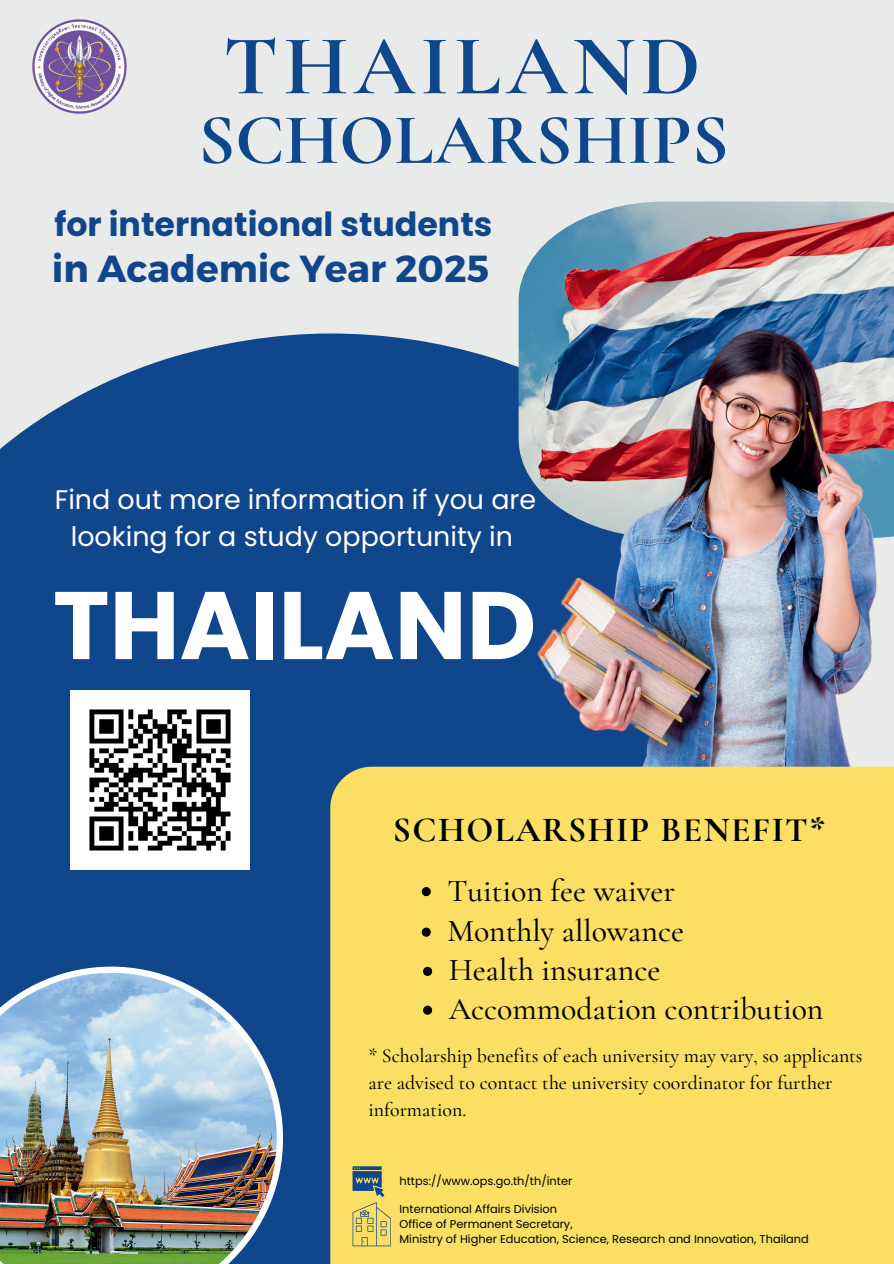
<style>
.page{position:relative;width:894px;height:1264px;background:#fff}
.page>*{position:absolute;margin:0;border:0;box-sizing:border-box;transform-origin:0 0}
.t1{font:700 95.7px "Poppins";color:#fff}
.t2{font:700 85.35px "Cormorant Garamond";letter-spacing:.06em;color:#10468b}
.t3{font:700 71.85px "Cormorant Garamond";color:#10468b}
.t4{font:700 37.65px "Montserrat";color:#10468b}
.t5{font:700 35.25px "Cormorant Garamond";letter-spacing:.04em;color:#000}
.t6{font:700 33.15px "Poppins";color:#10468b}
.t7{font:500 31.8px/40.5px "Cormorant Garamond";color:#000}
.t8{font:26.85px/36.8px "Poppins";color:#fff;text-align:center}
.t9{font:500 19.8px/26.8px "Cormorant Garamond";color:#000}
.t10{font:11.4px/15.1px "Poppins";color:#000}
</style>
<div class="page">
<div style="left:0;top:0;width:893px;height:1263px;background:#e8ebe9"></div>
<div style="left:0;top:333px;width:536px;height:930px;background:#10468b"></div>
<img style="left:32px;top:19px;width:95px;height:95px">
<img style="left:0;top:966px;width:283px;height:297px">
<img style="left:71px;top:690px;width:179px;height:179px">
<img style="left:518px;top:201px;width:375px;height:337px">
<img style="left:536px;top:326px;width:341px;height:440px">
<div style="left:330px;top:766px;width:563px;height:497px;background:#fadf64"></div>
<svg style="left:352px;top:1166px;width:32px;height:30px"></svg>
<svg style="left:352px;top:1202px;width:38px;height:43px"></svg>
<svg style="left:421px;top:887px;width:9px;height:9px"></svg>
<svg style="left:421px;top:927px;width:9px;height:9px"></svg>
<svg style="left:423px;top:1005px;width:9px;height:9px"></svg>
<svg style="left:423px;top:966px;width:9px;height:9px"></svg>
<h2 class="t2" style="left:223px;top:13px;width:479px">THAILAND</h2>
<h3 class="t3" style="left:198px;top:95px;width:532px">SCHOLARSHIPS</h3>
<h3 class="t6" style="left:54px;top:205px;width:439px">for international students</h3>
<h3 class="t4" style="left:52px;top:245px;width:439px">in Academic Year 2025</h3>
<h3 class="t8" style="left:55px;top:481px;width:483px">Find out more information if you are looking for a study opportunity in</h3>
<h1 class="t1" style="left:53px;top:570px;width:484px">THAILAND</h1>
<h3 class="t5" style="left:393px;top:808px;width:433px">SCHOLARSHIP BENEFIT*</h3>
<h3 class="t7" style="left:447px;top:870px;width:238px">Tuition fee waiver<br>Monthly allowance</h3>
<h3 class="t7" style="left:448px;top:949px;width:213px">Health insurance</h3>
<h3 class="t7" style="left:448px;top:988px;width:376px">Accommodation contribution</h3>
<h3 class="t9" style="left:368px;top:1041px;width:495px">* Scholarship benefits of each university may vary, so applicants are advised to contact the university coordinator for further information.</h3>
<p class="t10" style="left:399px;top:1172px;width:174px">https://www.ops.go.th/th/inter</p>
<p class="t10" style="left:399px;top:1215px;width:411px">Office of Permanent Secretary,<br>Ministry of Higher Education, Science, Research and Innovation, Thailand</p>
<p class="t10" style="left:399px;top:1201px;width:159px">International Affairs Division</p>
</div>
